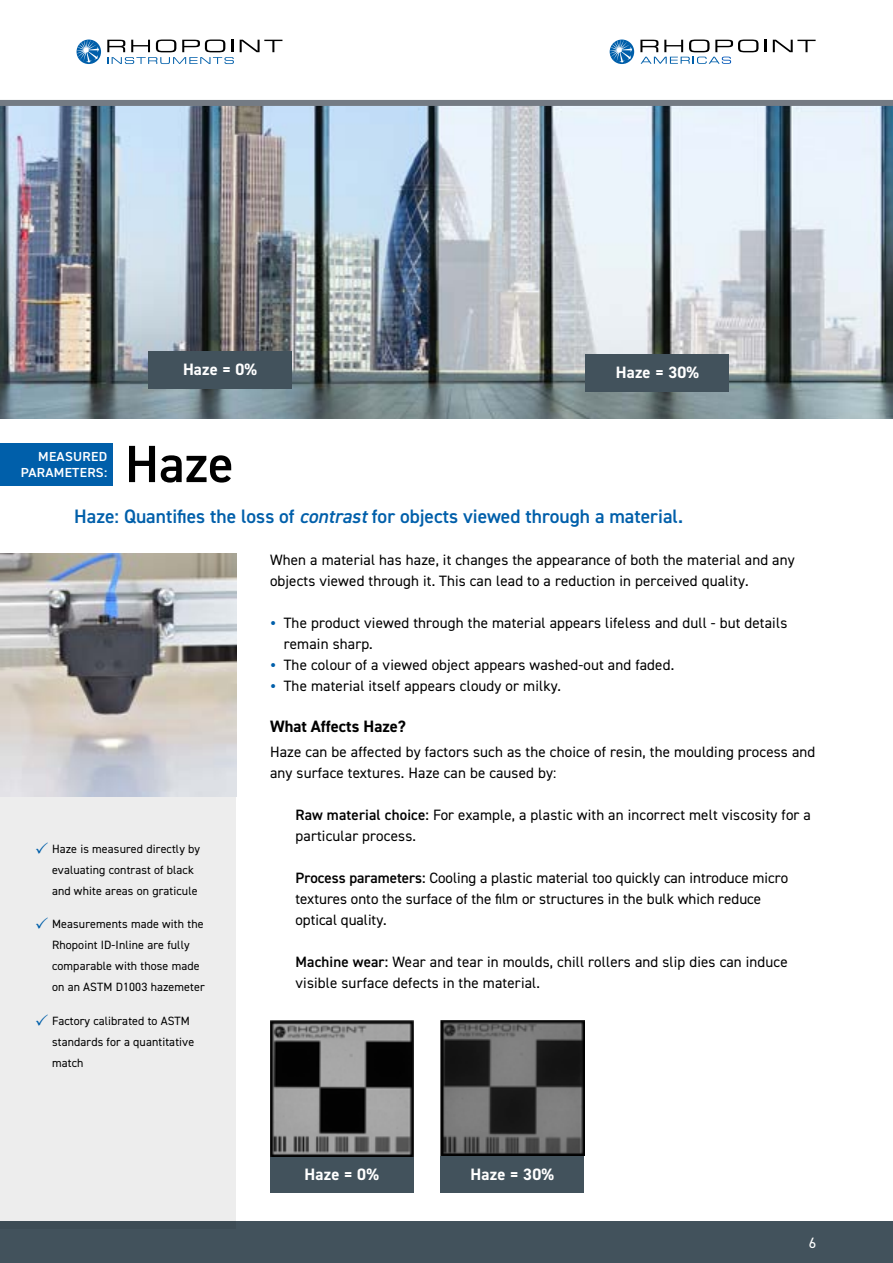
<style>
.page{position:relative;width:893px;height:1263px;background:#fff}
.page>*{position:absolute;margin:0;border:0;box-sizing:border-box;transform-origin:0 0}
.t1{font:600 52.5px "DIN2014";color:#000}
.t2{font:600 19.5px "DIN2014";color:#005faa}
.t3{font:700 16.5px "DIN2014";letter-spacing:.01em;color:#fff}
.t4{font:700 16.5px "DIN2014";color:#000}
.t5{font:15px/21px "DIN2014";letter-spacing:.01em;color:#000}
.t6{font:15px "DIN2014";color:#fff}
.t7{font:600 13.05px/15.6px "DIN2014";letter-spacing:.02em;color:#fff;text-align:right;scale:1.04 1}
.t8{font:12px/21px "DIN2014";letter-spacing:.01em;color:#000}
.s1{font-style:italic}
.s2{color:#005faa}
.s3{font-weight:600}
</style>
<div class="page">
<svg style="left:240px;top:40px;width:42px;height:12px"></svg>
<svg style="left:107px;top:40px;width:127px;height:24px"></svg>
<svg style="left:77px;top:40px;width:24px;height:24px"></svg>
<svg style="left:77px;top:40px;width:22px;height:23px"></svg>
<svg style="left:764px;top:40px;width:2px;height:12px"></svg>
<svg style="left:773px;top:40px;width:43px;height:12px"></svg>
<svg style="left:610px;top:40px;width:24px;height:24px"></svg>
<svg style="left:610px;top:40px;width:22px;height:23px"></svg>
<svg style="left:640px;top:40px;width:118px;height:24px"></svg>
<img style="left:0;top:106px;width:893px;height:312px">
<div style="left:0;top:710px;width:236px;height:519px;background:#ededed"></div>
<div style="left:0;top:1221px;width:893px;height:42px;background:#42525c"></div>
<img style="left:0;top:554px;width:236px;height:242px">
<div style="left:148px;top:351px;width:144px;height:38px;background:#42525c"></div>
<div style="left:586px;top:354px;width:143px;height:38px;background:#42525c"></div>
<div style="left:270px;top:1155px;width:144px;height:38px;background:#42525c"></div>
<div style="left:441px;top:1155px;width:143px;height:38px;background:#42525c"></div>
<img style="left:270px;top:1020px;width:144px;height:137px">
<img style="left:441px;top:1020px;width:143px;height:135px">
<div style="left:0;top:100px;width:893px;height:6px;background:#747b84"></div>
<div style="left:0;top:443px;width:113px;height:43px;background:#005faa"></div>
<p class="t3" style="left:183px;top:358px;width:76px">Haze = 0%</p>
<p class="t3" style="left:616px;top:361px;width:85px">Haze = 30%</p>
<h1 class="t1" style="left:125px;top:429px;width:110px">Haze</h1>
<h2 class="t2" style="left:74px;top:504px;width:610px">Haze: Quantifies the loss of <span class="s1">contrast</span> for objects viewed through a material.</h2>
<p class="t7" style="left:21px;top:448px;width:85px">MEASURED<br>PARAMETERS:</p>
<p class="t8" style="left:52px;top:838px;width:150px">Haze is measured directly by evaluating contrast of black and white areas on graticule</p>
<p class="t8" style="left:52px;top:913px;width:154px">Measurements made with the<br>Rhopoint ID-Inline are fully comparable with those made on an ASTM D1003 hazemeter</p>
<p class="t8" style="left:52px;top:1010px;width:144px">Factory calibrated to ASTM standards for a quantitative match</p>
<p class="t5" style="left:270px;top:549px;width:526px">When a material has haze, it changes the appearance of both the material and any objects viewed through it. This can lead to a reduction in perceived quality.</p>
<p class="t5" style="left:284px;top:612px;width:505px;text-indent:-14px"><span class="s2">•</span> The product viewed through the material appears lifeless and dull - but details remain sharp.</p>
<p class="t5" style="left:270px;top:654px;width:406px"><span class="s2">•</span> The colour of a viewed object appears washed-out and faded.</p>
<p class="t5" style="left:270px;top:675px;width:293px"><span class="s2">•</span> The material itself appears cloudy or milky.</p>
<p class="t4" style="left:270px;top:715px;width:137px">What Affects Haze?</p>
<p class="t5" style="left:270px;top:741px;width:547px">Haze can be affected by factors such as the choice of resin, the moulding process and any surface textures. Haze can be caused by:</p>
<p class="t5" style="left:296px;top:804px;width:517px"><span class="s3">Raw material choice:</span> For example, a plastic with an incorrect melt viscosity for a particular process.</p>
<p class="t5" style="left:296px;top:867px;width:494px"><span class="s3">Process parameters:</span> Cooling a plastic material too quickly can introduce micro textures onto the surface of the film or structures in the bulk which reduce optical quality.</p>
<p class="t5" style="left:296px;top:951px;width:494px"><span class="s3">Machine wear:</span> Wear and tear in moulds, chill rollers and slip dies can induce visible surface defects in the material.</p>
<p class="t3" style="left:305px;top:1163px;width:76px">Haze = 0%</p>
<p class="t3" style="left:471px;top:1163px;width:85px">Haze = 30%</p>
<p class="t6" style="left:809px;top:1233px;width:9px">6</p>
</div>
